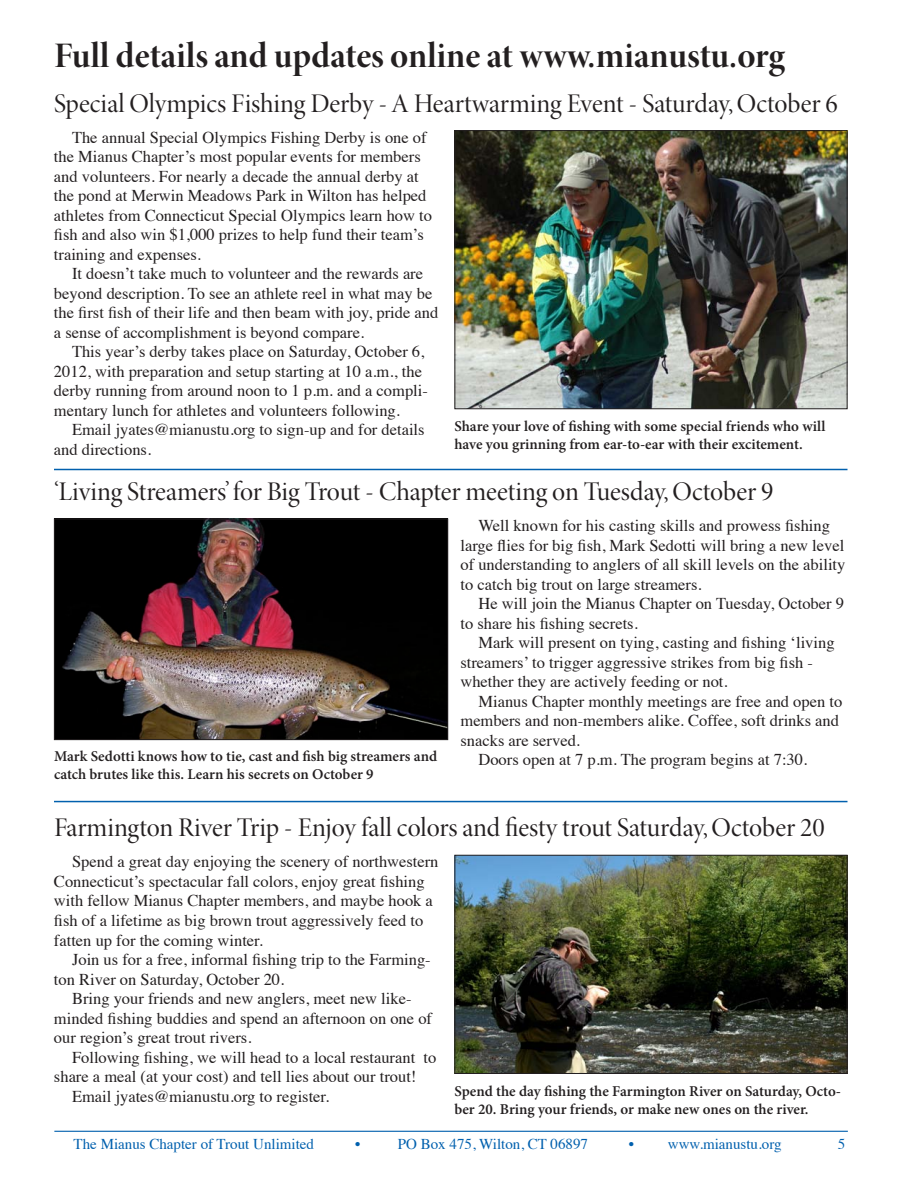
<style>
.page{position:relative;width:918px;height:1188px;background:#fff}
.page>*{position:absolute;margin:0;border:0;box-sizing:border-box;transform-origin:0 0}
.t1{font:36px "Minion Pro Bold Disp";color:#231f20}
.t2{font:27px "Minion Pro Disp";letter-spacing:-.005em;color:#231f20}
.t3{font:16.5px/19.5px "Times";color:#231f20}
.t4{font:600 15px/18px "Minion Pro";color:#231f20}
.t5{font:15px "Times";color:#0160ae}
</style>
<div class="page">
<hr style="left:54px;top:1131px;width:794px;height:1px;background:#0160ae">
<img style="left:456px;top:132px;width:390px;height:275px">
<div style="left:454px;top:130px;width:394px;height:279px;border:1px solid #231f20"></div>
<hr style="left:54px;top:469px;width:794px;height:1px;background:#0160ae">
<hr style="left:54px;top:801px;width:794px;height:1px;background:#0160ae">
<img style="left:56px;top:521px;width:390px;height:217px">
<div style="left:54px;top:519px;width:394px;height:221px;border:1px solid #231f20"></div>
<img style="left:456px;top:857px;width:390px;height:215px">
<div style="left:454px;top:855px;width:394px;height:219px;border:1px solid #231f20"></div>
<h1 class="t1" style="left:54px;top:34px;width:733px">Full details and updates online at www.mianustu.org</h1>
<h2 class="t2" style="left:54px;top:87px;width:785px">Special Olympics Fishing Derby - A Heartwarming Event - Saturday, October 6</h2>
<p class="t3" style="left:54px;top:126px;width:380px;text-indent:18px">The annual Special Olympics Fishing Derby is one of the Mianus Chapter’s most popular events for members and volunteers. For nearly a decade the annual derby at the pond at Merwin Meadows Park in Wilton has helped athletes from Connecticut Special Olympics learn how to fish and also win $1,000 prizes to help fund their team’s training and expenses.</p>
<p class="t3" style="left:54px;top:263px;width:386px;text-indent:18px">It doesn’t take much to volunteer and the rewards are beyond description. To see an athlete reel in what may be the first fish of their life and then beam with joy, pride and a sense of accomplishment is beyond compare.</p>
<p class="t3" style="left:54px;top:341px;width:375px;text-indent:18px">This year’s derby takes place on Saturday, October 6, 2012, with preparation and setup starting at 10 a.m., the derby running from around noon to 1 p.m. and a compli&shy;mentary lunch for athletes and volunteers following.</p>
<p class="t3" style="left:54px;top:419px;width:372px;text-indent:18px">Email jyates@mianustu.org to sign-up and for details and directions.</p>
<p class="t4" style="left:454px;top:418px;width:372px">Share your love of fishing with some special friends who will have you grinning from ear-to-ear with their excitement.</p>
<h2 class="t2" style="left:54px;top:476px;width:721px">‘Living Streamers’ for Big Trout - Chapter meeting on Tuesday, October 9</h2>
<p class="t3" style="left:460px;top:514px;width:386px;text-indent:18px">Well known for his casting skills and prowess fishing large flies for big fish, Mark Sedotti will bring a new level of understanding to anglers of all skill levels on the ability to catch big trout on large streamers.</p>
<p class="t3" style="left:460px;top:592px;width:385px;text-indent:18px">He will join the Mianus Chapter on Tuesday, October 9 to share his fishing secrets.</p>
<p class="t3" style="left:460px;top:631px;width:376px;text-indent:18px">Mark will present on tying, casting and fishing ‘living streamers’ to trigger aggressive strikes from big fish - whether they are actively feeding or not.</p>
<p class="t3" style="left:460px;top:690px;width:383px;text-indent:18px">Mianus Chapter monthly meetings are free and open to members and non-members alike. Coffee, soft drinks and snacks are served.</p>
<p class="t4" style="left:54px;top:747px;width:385px">Mark Sedotti knows how to tie, cast and fish big streamers and</p>
<p class="t3" style="left:478px;top:748px;width:330px">Doors open at 7 p.m. The program begins at 7:30.</p>
<p class="t4" style="left:54px;top:765px;width:321px">catch brutes like this. Learn his secrets on October 9</p>
<h2 class="t2" style="left:54px;top:812px;width:772px">Farmington River Trip - Enjoy fall colors and fiesty trout Saturday, October 20</h2>
<p class="t3" style="left:54px;top:851px;width:386px;text-indent:18px">Spend a great day enjoying the scenery of northwestern Connecticut’s spectacular fall colors, enjoy great fishing with fellow Mianus Chapter members, and maybe hook a fish of a lifetime as big brown trout aggressively feed to fatten up for the coming winter.</p>
<p class="t3" style="left:54px;top:948px;width:378px;text-indent:18px">Join us for a free, informal fishing trip to the Farming&shy;ton River on Saturday, October 20.</p>
<p class="t3" style="left:54px;top:987px;width:380px;text-indent:18px">Bring your friends and new anglers, meet new like&shy;minded fishing buddies and spend an afternoon on one of our region’s great trout rivers.</p>
<p class="t3" style="left:72px;top:1046px;width:366px">Following fishing, we will head to a local restaurant to</p>
<p class="t3" style="left:54px;top:1065px;width:364px">share a meal (at your cost) and tell lies about our trout!</p>
<p class="t3" style="left:72px;top:1085px;width:259px">Email jyates@mianustu.org to register.</p>
<p class="t4" style="left:454px;top:1082px;width:388px">Spend the day fishing the Farmington River on Saturday, Octo&shy;ber 20. Bring your friends, or make new ones on the river.</p>
<p class="t5" style="left:74px;top:1130px;width:242px">The Mianus Chapter of Trout Unlimited</p>
<p class="t5" style="left:355px;top:1130px;width:7px">•</p>
<p class="t5" style="left:398px;top:1130px;width:192px">PO Box 475, Wilton, CT 06897</p>
<p class="t5" style="left:629px;top:1130px;width:154px">• www.mianustu.org</p>
<p class="t5" style="left:838px;top:1130px;width:9px">5</p>
</div>
